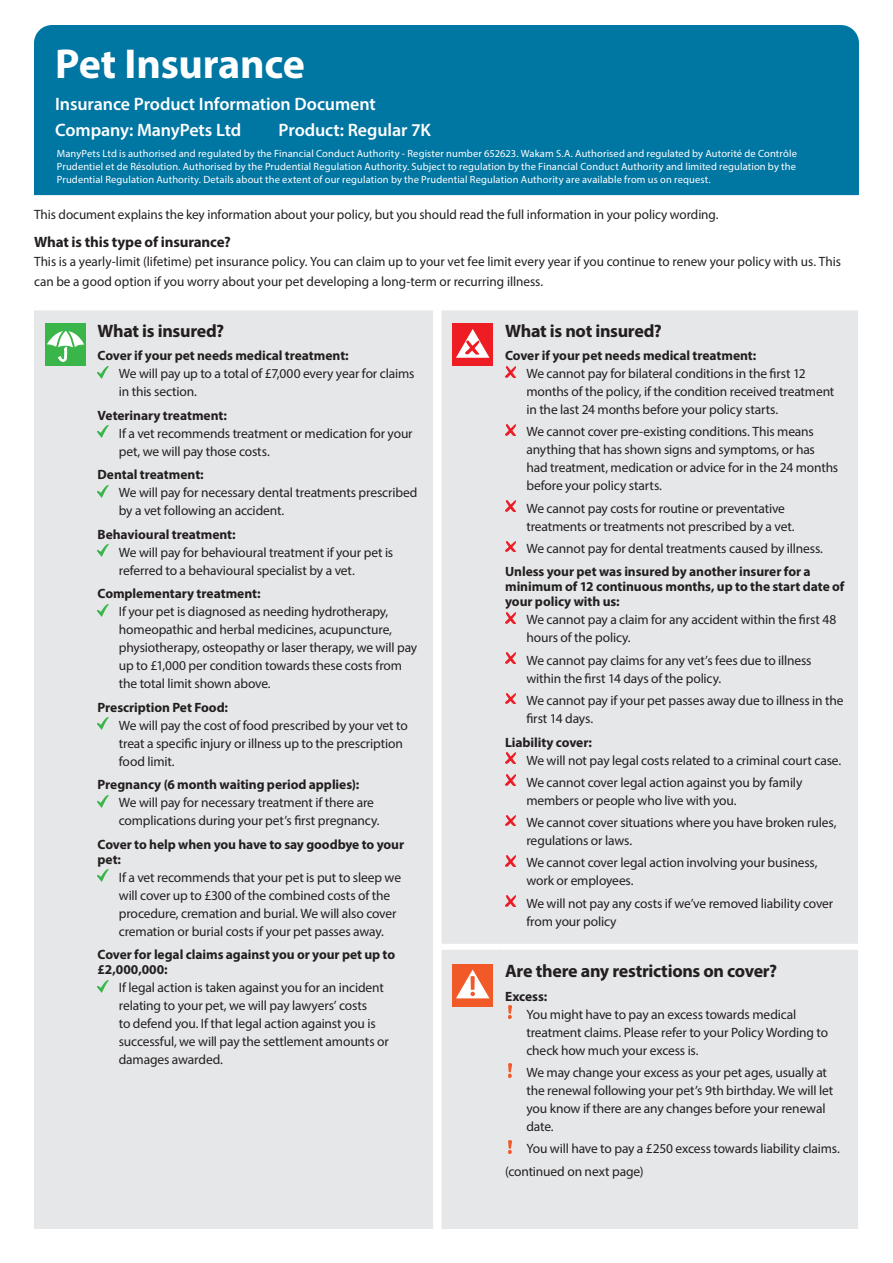
<style>
.page{position:relative;width:893px;height:1263px;background:#fff}
.page>*{position:absolute;margin:0;border:0;box-sizing:border-box;transform-origin:0 0}
.Form_title{font:700 42px "Myriad Pro";letter-spacing:-.005em;color:#fff}
.Company_Product_header{font:600 18px "Myriad Pro";letter-spacing:-.005em;color:#fff}
.Cover_subhead{font:700 18px "Myriad Pro";letter-spacing:-.015em;color:#231f20}
.Form_intro{font:700 15px "Myriad Pro";letter-spacing:-.01em;color:#231f20}
.Covered_bullets{font:13.5px/18px "Myriad Pro";letter-spacing:-.015em;color:#231f20}
.Covered_bullets_header{font:700 13.5px/15px "Myriad Pro";letter-spacing:-.005em;color:#231f20}
.Form_intro-2{font:13.5px/19.5px "Myriad Pro";letter-spacing:-.005em;color:#231f20}
.t1{font:10.5px "Myriad Pro";letter-spacing:.01em;color:#fff}
</style>
<div class="page">
<div style="left:34px;top:310px;width:824px;height:919px;background:#e6e7e9"></div>
<div style="left:442px;top:944px;width:59px;height:6px;background:#fff"></div>
<div style="left:501px;top:944px;width:357px;height:6px;background:#fff"></div>
<div style="left:433px;top:945px;width:9px;height:6px;background:#fff"></div>
<div style="left:45px;top:323px;width:41px;height:43px;background:#3ab54a"></div>
<svg style="left:47px;top:326px;width:37px;height:36px"></svg>
<svg style="left:98px;top:366px;width:10px;height:12px"></svg>
<svg style="left:98px;top:426px;width:10px;height:12px"></svg>
<svg style="left:98px;top:485px;width:10px;height:12px"></svg>
<svg style="left:98px;top:545px;width:10px;height:12px"></svg>
<svg style="left:98px;top:604px;width:10px;height:12px"></svg>
<svg style="left:98px;top:718px;width:10px;height:12px"></svg>
<svg style="left:98px;top:795px;width:10px;height:12px"></svg>
<svg style="left:98px;top:870px;width:10px;height:12px"></svg>
<svg style="left:98px;top:980px;width:10px;height:12px"></svg>
<div style="left:452px;top:323px;width:41px;height:43px;background:#ee1d23"></div>
<svg style="left:456px;top:329px;width:33px;height:29px"></svg>
<svg style="left:505px;top:366px;width:11px;height:11px"></svg>
<svg style="left:505px;top:425px;width:11px;height:10px"></svg>
<svg style="left:505px;top:501px;width:11px;height:11px"></svg>
<svg style="left:505px;top:541px;width:11px;height:11px"></svg>
<svg style="left:505px;top:613px;width:11px;height:10px"></svg>
<svg style="left:505px;top:653px;width:11px;height:11px"></svg>
<svg style="left:505px;top:693px;width:11px;height:11px"></svg>
<svg style="left:505px;top:753px;width:11px;height:10px"></svg>
<svg style="left:505px;top:775px;width:11px;height:11px"></svg>
<svg style="left:505px;top:815px;width:11px;height:11px"></svg>
<svg style="left:505px;top:855px;width:11px;height:11px"></svg>
<svg style="left:505px;top:896px;width:11px;height:10px"></svg>
<div style="left:452px;top:964px;width:41px;height:42px;background:#f15929"></div>
<svg style="left:456px;top:969px;width:33px;height:29px"></svg>
<img style="left:508px;top:1005px;width:4px;height:14px">
<svg style="left:508px;top:1064px;width:4px;height:13px"></svg>
<svg style="left:508px;top:1140px;width:4px;height:13px"></svg>
<div style="left:34px;top:25px;width:825px;height:170px;background:#0076a3"></div>
<p class="Form_title" style="left:55px;top:36px;width:251px">Pet Insurance</p>
<p class="Company_Product_header" style="left:55px;top:93px;width:322px">Insurance Product Information Document</p>
<p class="Company_Product_header" style="left:55px;top:118px;width:187px">Company: ManyPets Ltd</p>
<p class="Company_Product_header" style="left:279px;top:118px;width:154px">Product: Regular 7K</p>
<p class="t1" style="left:57px;top:147px;width:742px">ManyPets Ltd is authorised and regulated by the Financial Conduct Authority - Register number 652623. Wakam S.A. Authorised and regulated by Autorité de Contrôle</p>
<p class="t1" style="left:57px;top:160px;width:741px">Prudentiel et de Résolution. Authorised by the Prudential Regulation Authority. Subject to regulation by the Financial Conduct Authority and limited regulation by the</p>
<p class="t1" style="left:57px;top:173px;width:655px">Prudential Regulation Authority. Details about the extent of our regulation by the Prudential Regulation Authority are available from us on request.</p>
<p class="Form_intro-2" style="left:34px;top:204px;width:686px">This document explains the key information about your policy, but you should read the full information in your policy wording.</p>
<p class="Form_intro" style="left:34px;top:232px;width:198px">What is this type of insurance?</p>
<p class="Form_intro-2" style="left:34px;top:252px;width:808px">This is a yearly-limit (lifetime) pet insurance policy. You can claim up to your vet fee limit every year if you continue to renew your policy with us. This can be a good option if you worry about your pet developing a long-term or recurring illness.</p>
<p class="Cover_subhead" style="left:98px;top:319px;width:128px">What is insured?</p>
<p class="Covered_bullets_header" style="left:98px;top:348px;width:253px">Cover if your pet needs medical treatment:</p>
<p class="Covered_bullets" style="left:119px;top:364px;width:297px">We will pay up to a total of £7,000 every year for claims in this section.</p>
<p class="Covered_bullets_header" style="left:98px;top:407px;width:131px">Veterinary treatment:</p>
<p class="Covered_bullets" style="left:119px;top:424px;width:295px">If a vet recommends treatment or medication for your pet, we will pay those costs.</p>
<p class="Covered_bullets_header" style="left:98px;top:467px;width:108px">Dental treatment:</p>
<p class="Covered_bullets" style="left:119px;top:483px;width:300px">We will pay for necessary dental treatments prescribed by a vet following an accident.</p>
<p class="Covered_bullets_header" style="left:98px;top:526px;width:140px">Behavioural treatment:</p>
<p class="Covered_bullets" style="left:119px;top:543px;width:276px">We will pay for behavioural treatment if your pet is referred to a behavioural specialist by a vet.</p>
<p class="Covered_bullets_header" style="left:98px;top:586px;width:164px">Complementary treatment:</p>
<p class="Covered_bullets" style="left:119px;top:602px;width:300px">If your pet is diagnosed as needing hydrotherapy, homeopathic and herbal medicines, acupuncture, physiotherapy, osteopathy or laser therapy, we will pay up to £1,000 per condition towards these costs from the total limit shown above.</p>
<p class="Covered_bullets_header" style="left:98px;top:699px;width:132px">Prescription Pet Food:</p>
<p class="Covered_bullets" style="left:119px;top:716px;width:290px">We will pay the cost of food prescribed by your vet to treat a specific injury or illness up to the prescription food limit.</p>
<p class="Covered_bullets_header" style="left:98px;top:777px;width:263px">Pregnancy (6 month waiting period applies):</p>
<p class="Covered_bullets" style="left:119px;top:793px;width:262px">We will pay for necessary treatment if there are complications during your pet’s first pregnancy.</p>
<p class="Covered_bullets_header" style="left:98px;top:836px;width:308px">Cover to help when you have to say goodbye to your pet:</p>
<p class="Covered_bullets" style="left:119px;top:868px;width:284px">If a vet recommends that your pet is put to sleep we will cover up to £300 of the combined costs of the procedure, cremation and burial. We will also cover cremation or burial costs if your pet passes away.</p>
<p class="Covered_bullets_header" style="left:98px;top:947px;width:299px">Cover for legal claims against you or your pet up to £2,000,000:</p>
<p class="Covered_bullets" style="left:119px;top:978px;width:271px">If legal action is taken against you for an incident relating to your pet, we will pay lawyers’ costs<br>to defend you. If that legal action against you is successful, we will pay the settlement amounts or damages awarded.</p>
<p class="Cover_subhead" style="left:505px;top:319px;width:158px">What is not insured?</p>
<p class="Covered_bullets_header" style="left:505px;top:348px;width:253px">Cover if your pet needs medical treatment:</p>
<p class="Covered_bullets" style="left:526px;top:364px;width:309px">We cannot pay for bilateral conditions in the first 12 months of the policy, if the condition received treatment in the last 24 months before your policy starts.</p>
<p class="Covered_bullets" style="left:526px;top:423px;width:313px">We cannot cover pre-existing conditions. This means anything that has shown signs and symptoms, or has had treatment, medication or advice for in the 24 months before your policy starts.</p>
<p class="Covered_bullets" style="left:526px;top:499px;width:270px">We cannot pay costs for routine or preventative treatments or treatments not prescribed by a vet.</p>
<p class="Covered_bullets" style="left:526px;top:539px;width:298px">We cannot pay for dental treatments caused by illness.</p>
<p class="Covered_bullets_header" style="left:505px;top:564px;width:341px">Unless your pet was insured by another insurer for a minimum of 12 continuous months, up to the start date of your policy with us:</p>
<p class="Covered_bullets" style="left:526px;top:611px;width:311px">We cannot pay a claim for any accident within the first 48 hours of the policy.</p>
<p class="Covered_bullets" style="left:526px;top:651px;width:287px">We cannot pay claims for any vet’s fees due to illness within the first 14 days of the policy.</p>
<p class="Covered_bullets" style="left:526px;top:691px;width:319px">We cannot pay if your pet passes away due to illness in the first 14 days.</p>
<p class="Covered_bullets_header" style="left:505px;top:734px;width:88px">Liability cover:</p>
<p class="Covered_bullets" style="left:526px;top:751px;width:316px">We will not pay legal costs related to a criminal court case.</p>
<p class="Covered_bullets" style="left:526px;top:773px;width:277px">We cannot cover legal action against you by family members or people who live with you.</p>
<p class="Covered_bullets" style="left:526px;top:813px;width:312px">We cannot cover situations where you have broken rules, regulations or laws.</p>
<p class="Covered_bullets" style="left:526px;top:853px;width:293px">We cannot cover legal action involving your business, work or employees.</p>
<p class="Covered_bullets" style="left:526px;top:894px;width:308px">We will not pay any costs if we’ve removed liability cover from your policy</p>
<p class="Cover_subhead" style="left:505px;top:959px;width:273px">Are there any restrictions on cover?</p>
<p class="Covered_bullets_header" style="left:505px;top:988px;width:44px">Excess:</p>
<p class="Covered_bullets" style="left:526px;top:1005px;width:303px">You might have to pay an excess towards medical treatment claims. Please refer to your Policy Wording to check how much your excess is.</p>
<p class="Covered_bullets" style="left:526px;top:1063px;width:309px">We may change your excess as your pet ages, usually at the renewal following your pet’s 9th birthday. We will let you know if there are any changes before your renewal date.</p>
<p class="Covered_bullets" style="left:526px;top:1139px;width:315px">You will have to pay a £250 excess towards liability claims.</p>
<p class="Covered_bullets" style="left:505px;top:1162px;width:140px">(continued on next page)</p>
</div>
